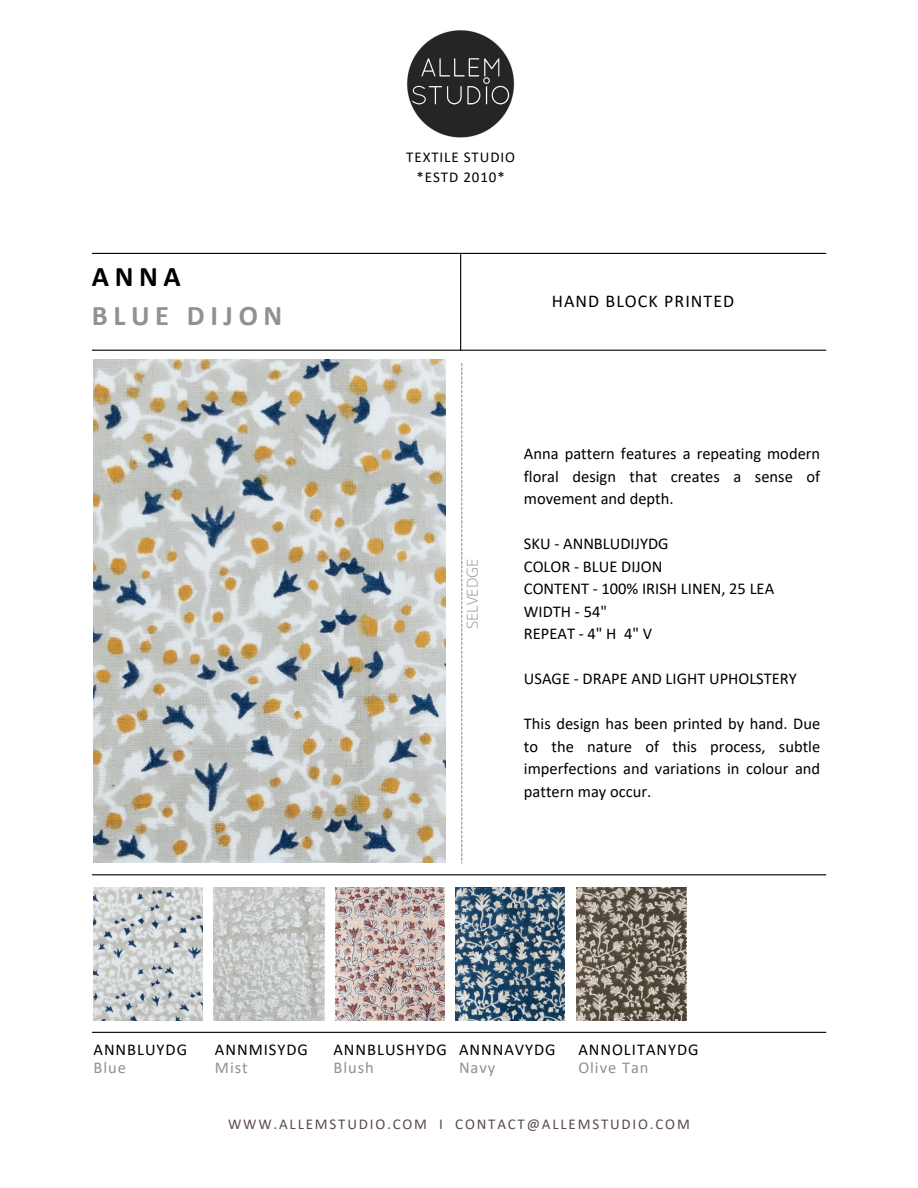
<style>
.page{position:relative;width:918px;height:1188px;background:#fff}
.page>*{position:absolute;margin:0;border:0;box-sizing:border-box;transform-origin:0 0}
.t1{font:700 28.5px "Calibri";letter-spacing:.2em;color:#919191}
.t2{font:700 28.5px "Calibri";color:#000}
.t3{font:18px "Calibri";letter-spacing:.06em;color:#000}
.t4{font:16.5px/22.5px "Calibri";color:#000;text-align:justify}
.t5{font:16.5px "Calibri";letter-spacing:.06em;color:#000}
.t6{font:16.5px "Calibri";letter-spacing:.06em;color:#919191}
.t7{font:15px "Calibri";letter-spacing:.12em;color:#594a47}
.t8{font:15px "Calibri";letter-spacing:.06em;color:#000}
.t9{font:300 15px "Open Sans";color:#919191}
</style>
<div class="page">
<img style="left:93px;top:360px;width:353px;height:503px">
<hr style="left:92px;top:253px;width:734px;height:1px;background:#000">
<hr style="left:92px;top:350px;width:734px;height:1px;background:#000">
<hr style="left:92px;top:874px;width:734px;height:1px;background:#000">
<hr style="left:92px;top:1032px;width:734px;height:1px;background:#000">
<hr style="left:460px;top:255px;width:1px;height:95px;background:#000">
<img style="left:407px;top:30px;width:108px;height:108px">
<svg style="left:461px;top:363px;width:1px;height:501px"></svg>
<img style="left:93px;top:887px;width:110px;height:133px">
<img style="left:214px;top:887px;width:110px;height:133px">
<img style="left:335px;top:887px;width:109px;height:133px">
<img style="left:456px;top:887px;width:109px;height:133px">
<img style="left:576px;top:887px;width:110px;height:133px">
<p class="t2" style="left:92px;top:265px;width:90px">ANNA</p>
<p class="t1" style="left:92px;top:304px;width:192px">BLUE DIJON</p>
<p class="t8" style="left:406px;top:151px;width:110px">TEXTILE STUDIO</p>
<p class="t8" style="left:417px;top:171px;width:90px">*ESTD 2010*</p>
<p class="t3" style="left:552px;top:294px;width:184px">HAND BLOCK PRINTED</p>
<p class="t9" style="left:462px;top:629px;width:72px;rotate:-90deg">SELVEDGE</p>
<p class="t4" style="left:524px;top:444px;width:298px">Anna pattern features a repeating modern floral design that creates a sense of movement and depth.</p>
<p class="t4" style="left:524px;top:534px;width:146px">SKU - ANNBLUDIJYDG</p>
<p class="t4" style="left:524px;top:556px;width:140px">COLOR - BLUE DIJON</p>
<p class="t4" style="left:524px;top:579px;width:252px">CONTENT - 100% IRISH LINEN, 25 LEA</p>
<p class="t4" style="left:524px;top:601px;width:85px">WIDTH - 54"</p>
<p class="t4" style="left:524px;top:624px;width:130px">REPEAT - 4" H 4" V</p>
<p class="t4" style="left:524px;top:669px;width:275px">USAGE - DRAPE AND LIGHT UPHOLSTERY</p>
<p class="t4" style="left:524px;top:714px;width:298px">This design has been printed by hand. Due to the nature of this process, subtle imperfections and variations in colour and pattern may occur.</p>
<p class="t5" style="left:93px;top:1043px;width:95px">ANNBLUYDG</p>
<p class="t6" style="left:93px;top:1061px;width:34px">Blue</p>
<p class="t5" style="left:215px;top:1043px;width:95px">ANNMISYDG</p>
<p class="t6" style="left:215px;top:1061px;width:34px">Mist</p>
<p class="t5" style="left:333px;top:1043px;width:115px">ANNBLUSHYDG</p>
<p class="t6" style="left:333px;top:1061px;width:42px">Blush</p>
<p class="t5" style="left:459px;top:1043px;width:98px">ANNNAVYDG</p>
<p class="t6" style="left:459px;top:1061px;width:38px">Navy</p>
<p class="t5" style="left:578px;top:1043px;width:122px">ANNOLITANYDG</p>
<p class="t6" style="left:578px;top:1061px;width:72px">Olive Tan</p>
<p class="t7" style="left:228px;top:1118px;width:463px">WWW.ALLEMSTUDIO.COM I CONTACT@ALLEMSTUDIO.COM</p>
</div>
